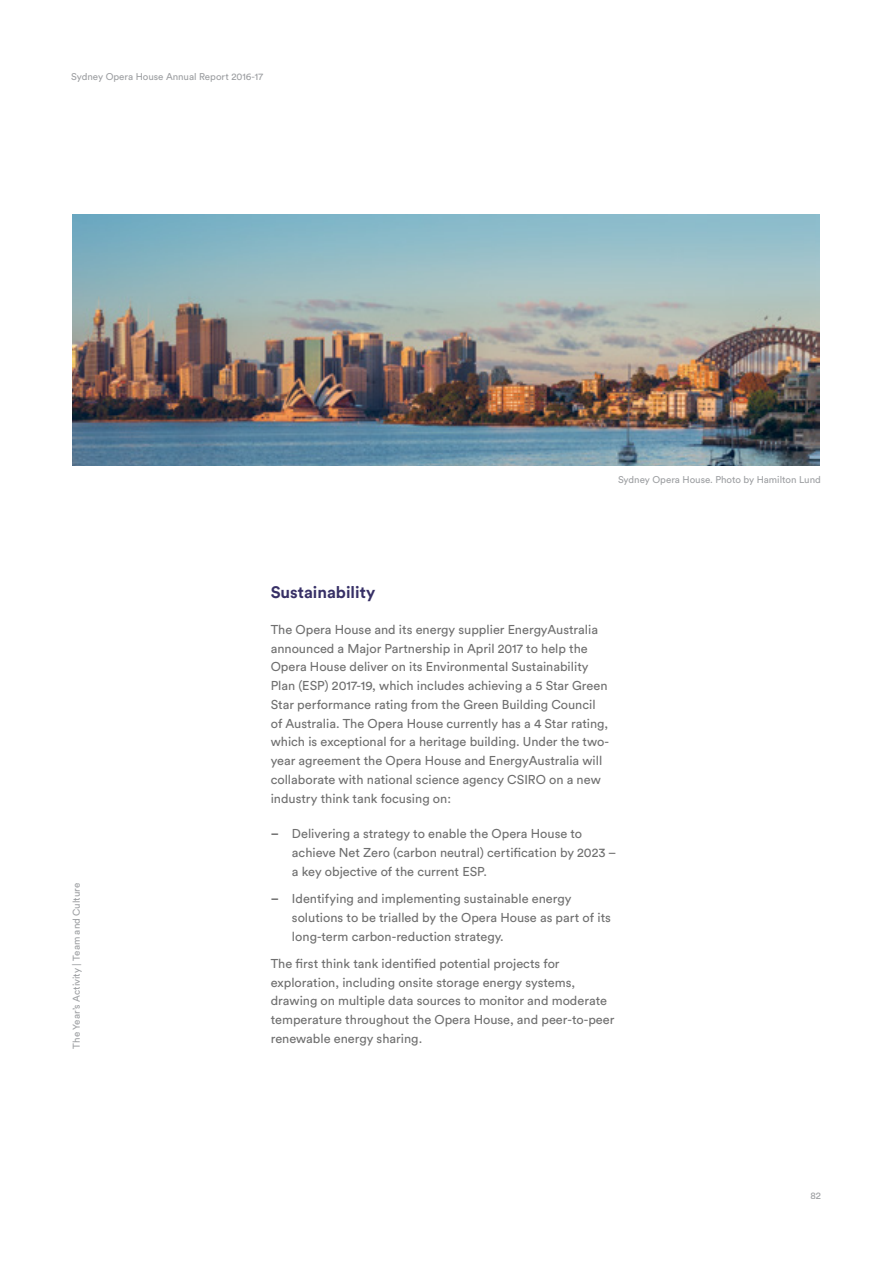
<style>
.page{position:relative;width:893px;height:1263px;background:#fff}
.page>*{position:absolute;margin:0;border:0;box-sizing:border-box;transform-origin:0 0}
.t1{font:700 16.5px "Circular Pro";color:#373066}
.t2{font:12.75px/18.8px "Circular Pro";color:#6f6f6f}
.t3{font:9.75px "Circular Pro";color:#9d9fa2}
.s1{font-weight:700}
</style>
<div class="page">
<img style="left:72px;top:214px;width:748px;height:251px">
<p class="t3" style="left:71px;top:70px;width:193px">Sydney Opera House Annual Report 2016-17</p>
<p class="t3" style="left:618px;top:473px;width:204px">Sydney Opera House. Photo by Hamilton Lund</p>
<p class="t3" style="left:70px;top:1049px;width:167px;rotate:-90deg">The Year’s Activity | Team and Culture</p>
<p class="t1" style="left:271px;top:581px;width:106px">Sustainability</p>
<p class="t2" style="left:271px;top:619px;width:340px">The Opera House and its energy supplier EnergyAustralia announced a Major Partnership in April 2017 to help the Opera House deliver on its Environmental Sustainability Plan (ESP) 2017-19, which includes achieving a 5 Star Green Star performance rating from the Green Building Council of Australia. The Opera House currently has a 4 Star rating, which is exceptional for a heritage building. Under the two&shy;year agreement the Opera House and EnergyAustralia will collaborate with national science agency CSIRO on a new industry think tank focusing on:</p>
<p class="t2" style="left:292px;top:824px;width:326px;text-indent:-21px"><span class="s1">–</span> Delivering a strategy to enable the Opera House to achieve Net Zero (carbon neutral) certifcation by 2023 – a key objective of the current ESP.</p>
<p class="t2" style="left:292px;top:889px;width:321px;text-indent:-21px"><span class="s1">–</span> Identifying and implementing sustainable energy solutions to be trialled by the Opera House as part of its long-term carbon-reduction strategy.</p>
<p class="t2" style="left:271px;top:953px;width:345px">The frst think tank identifed potential projects for exploration, including onsite storage energy systems, drawing on multiple data sources to monitor and moderate temperature throughout the Opera House, and peer-to-peer renewable energy sharing.</p>
<p class="t3" style="left:810px;top:1188px;width:12px">82</p>
</div>
